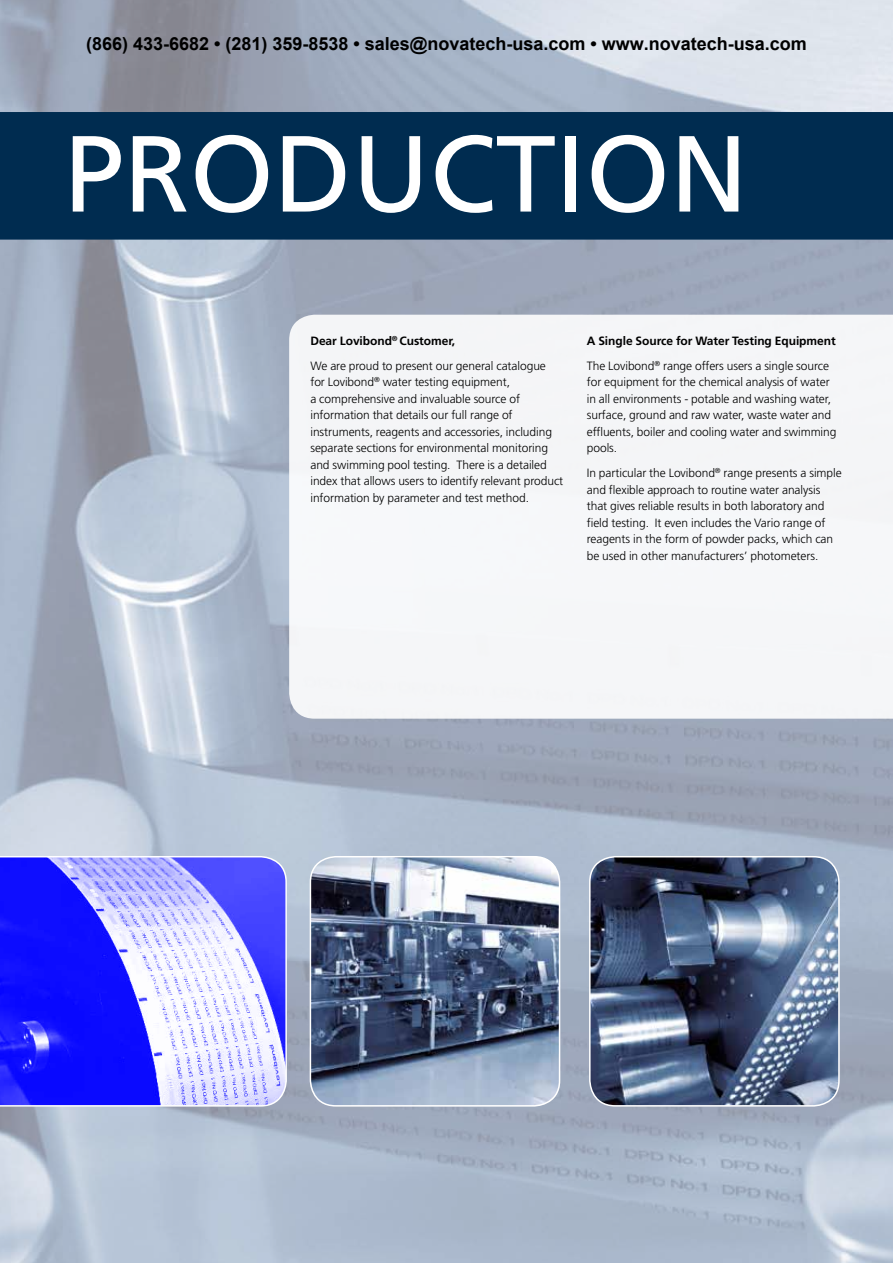
<style>
.page{position:relative;width:893px;height:1263px;background:#fff}
.page>*{position:absolute;margin:0;border:0;box-sizing:border-box;transform-origin:0 0}
.t1{font:108px "Frutiger LT";color:#fff}
.t2{font:700 18px "Arial";color:#000}
.t3{font:300 12px/16.5px "Frutiger LT";letter-spacing:-.005em;color:#000}
.s1{font-weight:700}
</style>
<div class="page">
<img style="left:0;top:0;width:893px;height:1263px">
<div style="left:0;top:112px;width:893px;height:128px;background:#002c50"></div>
<img style="left:310px;top:857px;width:250px;height:249px">
<div style="left:310px;top:856px;width:250px;height:250px;border:2px solid #fff;border-radius:26px"></div>
<svg style="left:0;top:855px;width:288px;height:252px"></svg>
<img style="left:590px;top:857px;width:249px;height:249px">
<div style="left:589px;top:856px;width:251px;height:250px;border:2px solid #fff;border-radius:26px"></div>
<div style="left:289px;top:315px;width:604px;height:404px;background:#f5f6f8"></div>
<h2 class="t2" style="left:86px;top:31px;width:722px">(866) 433-6682 • (281) 359-8538 • sales@novatech-usa.com • www.novatech-usa.com</h2>
<h1 class="t1" style="left:64px;top:111px;width:686px">PRODUCTION</h1>
<p class="t3" style="left:310px;top:328px;width:237px;line-height:25px"><span class="s1">Dear Lovibond</span><sup>®</sup> <span class="s1">Customer,<br></span>We are proud to present our general catalogue</p>
<p class="t3" style="left:310px;top:374px;width:254px">for Lovibond<sup>®</sup> water testing equipment,<br>a comprehensive and invaluable source of information that details our full range of instruments, reagents and accessories, including separate sections for environmental monitoring and swimming pool testing. There is a detailed index that allows users to identify relevant product information by parameter and test method.</p>
<p class="t3" style="left:587px;top:328px;width:250px;line-height:25px"><span class="s1">A Single Source for Water Testing Equipment<br></span>The Lovibond<sup>®</sup> range offers users a single source</p>
<p class="t3" style="left:587px;top:374px;width:251px">for equipment for the chemical analysis of water in all environments - potable and washing water, surface, ground and raw water, waste water and effluents, boiler and cooling water and swimming pools.</p>
<p class="t3" style="left:587px;top:465px;width:256px">In particular the Lovibond<sup>®</sup> range presents a simple and flexible approach to routine water analysis that gives reliable results in both laboratory and field testing. It even includes the Vario range of reagents in the form of powder packs, which can be used in other manufacturers’ photometers.</p>
</div>
